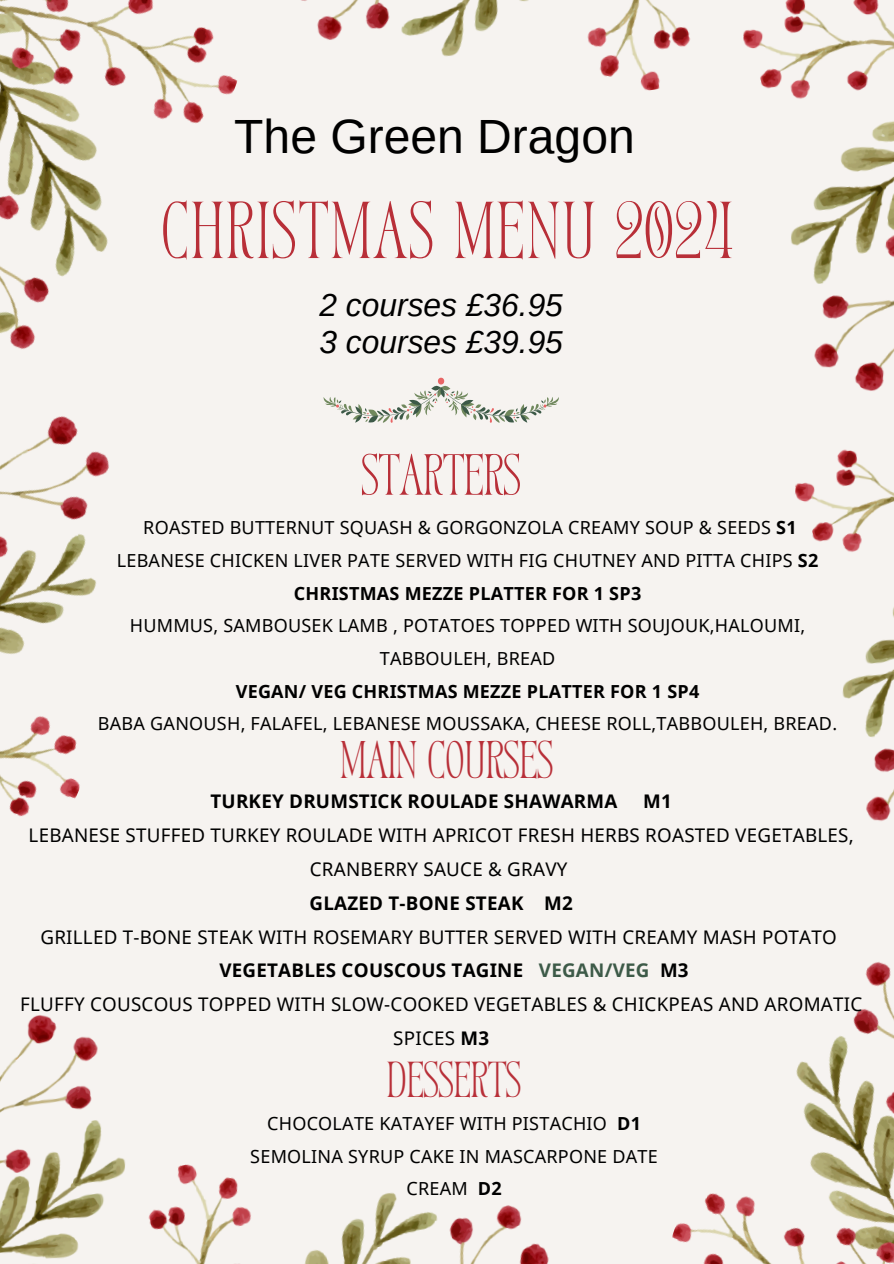
<style>
.page{position:relative;width:894px;height:1264px;background:#fff}
.page>*{position:absolute;margin:0;border:0;box-sizing:border-box;transform-origin:0 0}
.t1{font:75px "TAN Variety";letter-spacing:-.01em;color:#b82f38}
.t2{font:54px "TAN Variety";letter-spacing:-.05em;color:#b82f38}
.t3{font:49.35px "TAN Variety";letter-spacing:-.05em;color:#b82f38}
.t4{font:48px "Arimo";color:#000}
.t5{font:46.95px "TAN Variety";letter-spacing:-.05em;color:#b82f38}
.t6{font:italic 31.8px "Arimo";color:#000}
.t7{font:18.75px/33.8px "Noto Sans";letter-spacing:.015em;color:#000;text-align:center}
.t8{font:700 18.75px "Noto Sans";letter-spacing:.015em;color:#000}
.t9{font:18px/32.7px "Noto Sans";letter-spacing:.015em;color:#000;text-align:center}
.t10{font:700 18px "Noto Sans";letter-spacing:.015em;color:#000}
.s1{font-weight:700}
.s2{color:#3d5a48}
</style>
<div class="page">
<div style="left:0;top:0;width:893px;height:1263px;background:#f6f3f0"></div>
<img style="left:743px;top:0;width:150px;height:391px">
<img style="left:795px;top:449px;width:98px;height:372px">
<img style="left:0;top:478px;width:97px;height:339px">
<img style="left:0;top:1015px;width:118px;height:244px">
<img style="left:301px;top:0;width:390px;height:91px">
<img style="left:118px;top:1157px;width:431px;height:106px">
<img style="left:0;top:0;width:238px;height:478px">
<img style="left:672px;top:962px;width:221px;height:301px">
<svg style="left:323px;top:377px;width:235px;height:46px"></svg>
<p class="t4" style="left:234px;top:110px;width:402px">The Green Dragon</p>
<p class="t1" style="left:159px;top:200px;width:576px">CHRISTMAS MENU 2024</p>
<p class="t6" style="left:319px;top:287px;width:245px">2 courses £36.95</p>
<p class="t6" style="left:319px;top:324px;width:245px">3 courses £39.95</p>
<h2 class="t2" style="left:360px;top:453px;width:163px">STARTERS</h2>
<p class="t9" style="left:143px;top:511px;width:654px">ROASTED BUTTERNUT SQUASH &amp; GORGONZOLA CREAMY SOUP &amp; SEEDS <span class="s1">S1</span></p>
<p class="t9" style="left:117px;top:543px;width:702px">LEBANESE CHICKEN LIVER PATE SERVED WITH FIG CHUTNEY AND PITTA CHIPS <span class="s1">S2</span></p>
<p class="t10" style="left:294px;top:580px;width:349px">CHRISTMAS MEZZE PLATTER FOR 1 SP3</p>
<p class="t9" style="left:130px;top:609px;width:676px">HUMMUS, SAMBOUSEK LAMB , POTATOES TOPPED WITH SOUJOUK,HALOUMI,<br>TABBOULEH, BREAD</p>
<p class="t10" style="left:236px;top:678px;width:465px">VEGAN/ VEG CHRISTMAS MEZZE PLATTER FOR 1 SP4</p>
<h2 class="t9" style="left:98px;top:706px;width:740px">BABA GANOUSH, FALAFEL, LEBANESE MOUSSAKA, CHEESE ROLL,TABBOULEH, BREAD.</h2>
<p class="t3" style="left:339px;top:740px;width:217px">MAIN COURSES</p>
<p class="t8" style="left:210px;top:788px;width:408px">TURKEY DRUMSTICK ROULADE SHAWARMA</p>
<p class="t8" style="left:643px;top:788px;width:30px">M1</p>
<p class="t7" style="left:29px;top:818px;width:826px">LEBANESE STUFFED TURKEY ROULADE WITH APRICOT FRESH HERBS ROASTED VEGETABLES,<br>CRANBERRY SAUCE &amp; GRAVY</p>
<p class="t8" style="left:309px;top:889px;width:265px">GLAZED T-BONE STEAK M2</p>
<p class="t7" style="left:40px;top:919px;width:797px">GRILLED T-BONE STEAK WITH ROSEMARY BUTTER SERVED WITH CREAMY MASH POTATO</p>
<p class="t8" style="left:219px;top:957px;width:431px">VEGETABLES COUSCOUS TAGINE <span class="s2">VEGAN/VEG</span></p>
<p class="t8" style="left:659px;top:957px;width:30px">M3</p>
<p class="t7" style="left:20px;top:986px;width:843px">FLUFFY COUSCOUS TOPPED WITH SLOW-COOKED VEGETABLES &amp; CHICKPEAS AND AROMATIC</p>
<p class="t7" style="left:393px;top:1020px;width:97px">SPICES <span class="s1">M3</span></p>
<p class="t5" style="left:385px;top:1060px;width:138px">DESSERTS</p>
<p class="t9" style="left:267px;top:1106px;width:341px">CHOCOLATE KATAYEF WITH PISTACHIO</p>
<p class="t10" style="left:617px;top:1110px;width:25px">D1</p>
<p class="t9" style="left:250px;top:1139px;width:409px">SEMOLINA SYRUP CAKE IN MASCARPONE DATE</p>
<p class="t9" style="left:406px;top:1171px;width:63px">CREAM</p>
<h3 class="t10" style="left:478px;top:1176px;width:25px">D2</h3>
</div>
